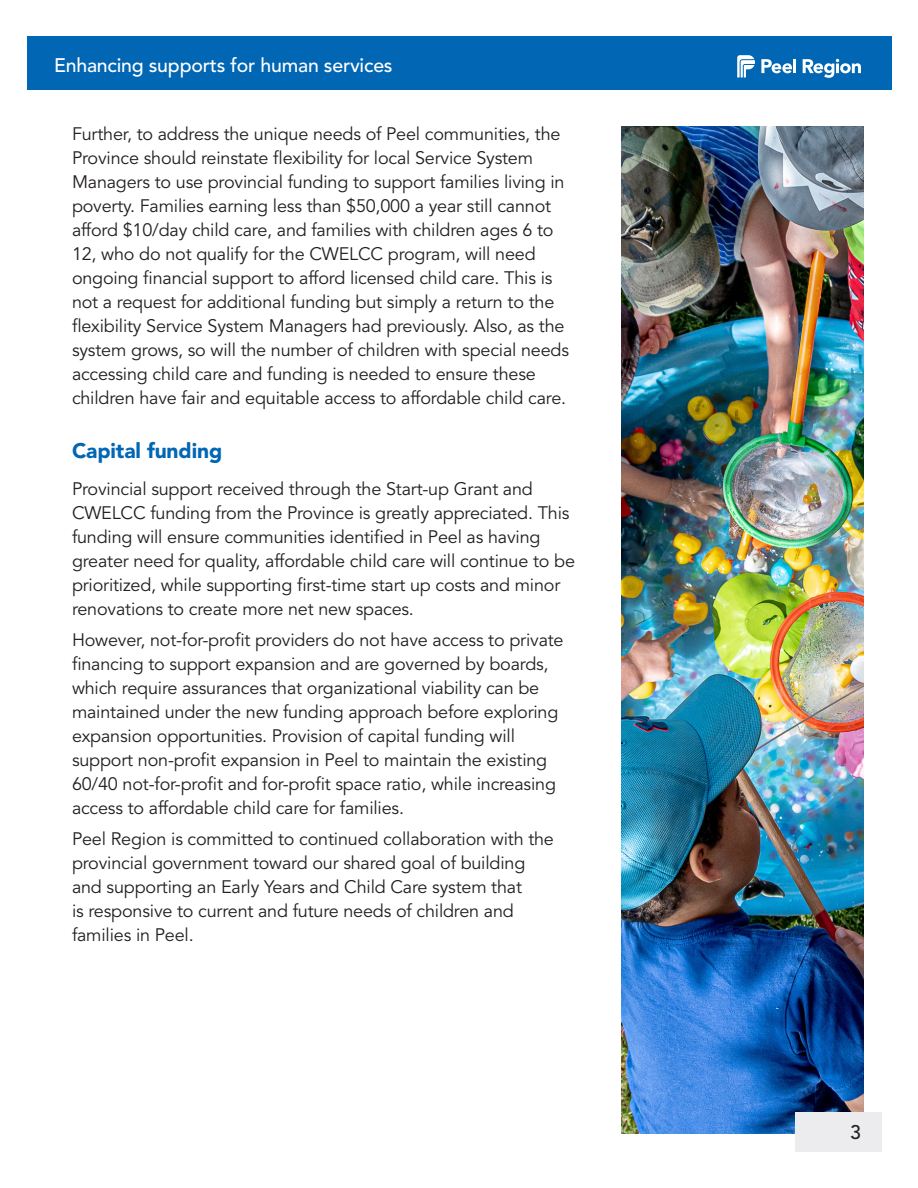
<style>
.page{position:relative;width:918px;height:1188px;background:#fff}
.page>*{position:absolute;margin:0;border:0;box-sizing:border-box;transform-origin:0 0}
.Heading_3{font:900 21px "Avenir LT Std";letter-spacing:-.005em;color:#0166b3}
.t1{font:500 19.5px "Avenir LT Std";letter-spacing:-.01em;color:#fff}
.t2{font:500 19.5px "Avenir LT Std";color:#231f20}
.t3{font:18px/24px "Avenir LT Std";letter-spacing:-.01em;color:#231f20}
</style>
<div class="page">
<div style="left:27px;top:36px;width:865px;height:54px;background:#0166b3"></div>
<svg style="left:761px;top:59px;width:31px;height:14px"></svg>
<hr style="left:793px;top:59px;width:3px;height:14px;background:#fff">
<svg style="left:737px;top:55px;width:18px;height:22px"></svg>
<svg style="left:803px;top:59px;width:58px;height:19px"></svg>
<img style="left:621px;top:126px;width:243px;height:1008px">
<div style="left:796px;top:1112px;width:86px;height:40px;background:#ececee"></div>
<p class="t1" style="left:54px;top:54px;width:340px">Enhancing supports for human services</p>
<p class="t3" style="left:72px;top:122px;width:499px">Further, to address the unique needs of Peel communities, the Province should reinstate flexibility for local Service System Managers to use provincial funding to support families living in poverty. Families earning less than $50,000 a year still cannot afford $10/day child care, and families with children ages 6 to 12, who do not qualify for the CWELCC program, will need ongoing financial support to afford licensed child care. This is not a request for additional funding but simply a return to the flexibility Service System Managers had previously. Also, as the system grows, so will the number of children with special needs accessing child care and funding is needed to ensure these children have fair and equitable access to affordable child care.</p>
<h3 class="Heading_3" style="left:72px;top:438px;width:152px">Capital funding</h3>
<p class="t3" style="left:72px;top:477px;width:505px">Provincial support received through the Start-up Grant and CWELCC funding from the Province is greatly appreciated. This funding will ensure communities identified in Peel as having greater need for quality, affordable child care will continue to be prioritized, while supporting first-time start up costs and minor renovations to create more net new spaces.</p>
<p class="t3" style="left:72px;top:628px;width:493px">However, not-for-profit providers do not have access to private financing to support expansion and are governed by boards, which require assurances that organizational viability can be maintained under the new funding approach before exploring expansion opportunities. Provision of capital funding will support non-profit expansion in Peel to maintain the existing 60/40 not-for-profit and for-profit space ratio, while increasing access to affordable child care for families.</p>
<p class="t3" style="left:72px;top:827px;width:483px">Peel Region is committed to continued collaboration with the provincial government toward our shared goal of building and supporting an Early Years and Child Care system that<br>is responsive to current and future needs of children and families in Peel.</p>
<p class="t2" style="left:850px;top:1121px;width:12px">3</p>
</div>
